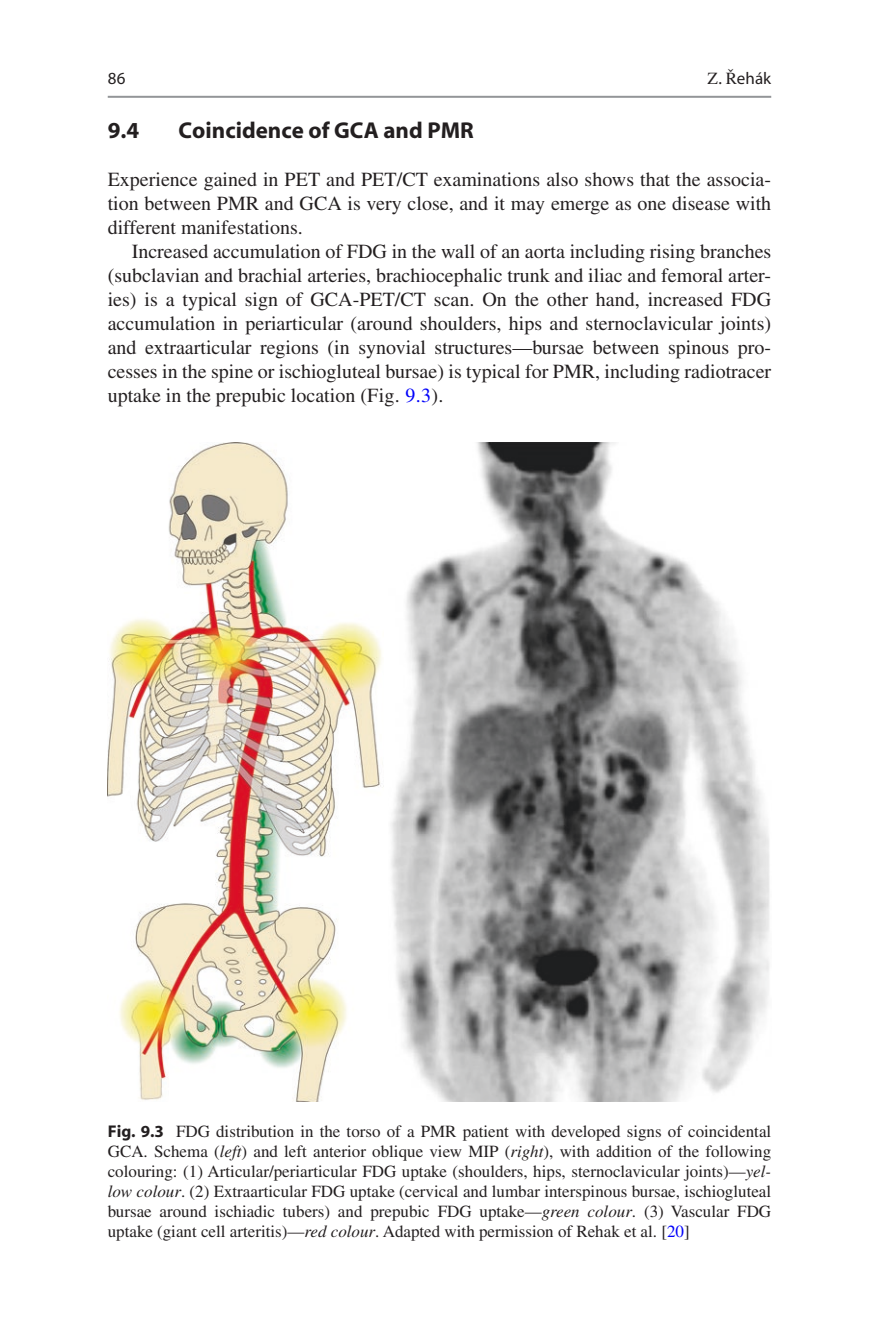
<style>
.page{position:relative;width:879px;height:1333px;background:#fff}
.page>*{position:absolute;margin:0;border:0;box-sizing:border-box;transform-origin:0 0}
.t1{font:700 23px "Vssrsg Myriad";color:#231f20}
.t2{font:20px/24px "Kxyypx Times";color:#231f20;text-align:justify}
.t3{font:17px/20px "Kxyypx Times";color:#231f20;text-align:justify}
.t4{font:17px "Kntkcw Myriad";color:#231f20}
.t5{font:17px "Qvrhhr Myriad";color:#231f20}
.s1{font-family:"Hvjjnv STIX General"}
.s2{color:#0000fa}
.s3{font-family:"Vssrsg Myriad";font-weight:700}
.s4{font-family:"Cpgwll Times";font-style:italic}
</style>
<div class="page">
<img style="left:391px;top:442px;width:379px;height:659px">
<img style="left:108px;top:442px;width:274px;height:659px">
<hr style="left:108px;top:96px;width:663px;height:2px;background:#939598">
<p class="t4" style="left:707px;top:70px;width:65px"><span class="s1">Z</span>. <span class="s1">Ř</span>ehák</p>
<p class="t5" style="left:108px;top:70px;width:19px">86</p>
<p class="t1" style="left:108px;top:118px;width:33px">9.4</p>
<p class="t1" style="left:179px;top:118px;width:297px">Coincidence of GCA and PMR</p>
<p class="t2" style="left:108px;top:167px;width:665px">Experience gained in PET and PET/CT examinations also shows that the associa&shy;tion between PMR and GCA is very close, and it may emerge as one disease with different manifestations.</p>
<p class="t2" style="left:108px;top:239px;width:665px;text-indent:24px">Increased accumulation of FDG in the wall of an aorta including rising branches (subclavian and brachial arteries, brachiocephalic trunk and iliac and femoral arter&shy;ies) is a typical sign of GCA-PET/CT scan. On the other hand, increased FDG accumulation in periarticular (around shoulders, hips and sternoclavicular joints) and extraarticular regions (in synovial structures—bursae between spinous pro&shy;cesses in the spine or ischiogluteal bursae) is typical for PMR, including radiotracer uptake in the prepubic location (Fig. <span class="s2">9.3</span>).</p>
<p class="t3" style="left:108px;top:1121px;width:665px"><span class="s3">Fig. 9.3</span> FDG distribution in the torso of a PMR patient with developed signs of coincidental GCA. Schema (<span class="s4">left</span>) and left anterior oblique view MIP (<span class="s4">right</span>), with addition of the following colouring: (1) Articular/periarticular FDG uptake (shoulders, hips, sternoclavicular joints)—<span class="s4">yel&shy;low colour</span>. (2) Extraarticular FDG uptake (cervical and lumbar interspinous bursae, ischiogluteal bursae around ischiadic tubers) and prepubic FDG uptake—<span class="s4">green colour</span>. (3) Vascular FDG uptake (giant cell arteritis)—<span class="s4">red colour</span>. Adapted with permission of Rehak et al. [<span class="s2">20</span>]</p>
</div>
